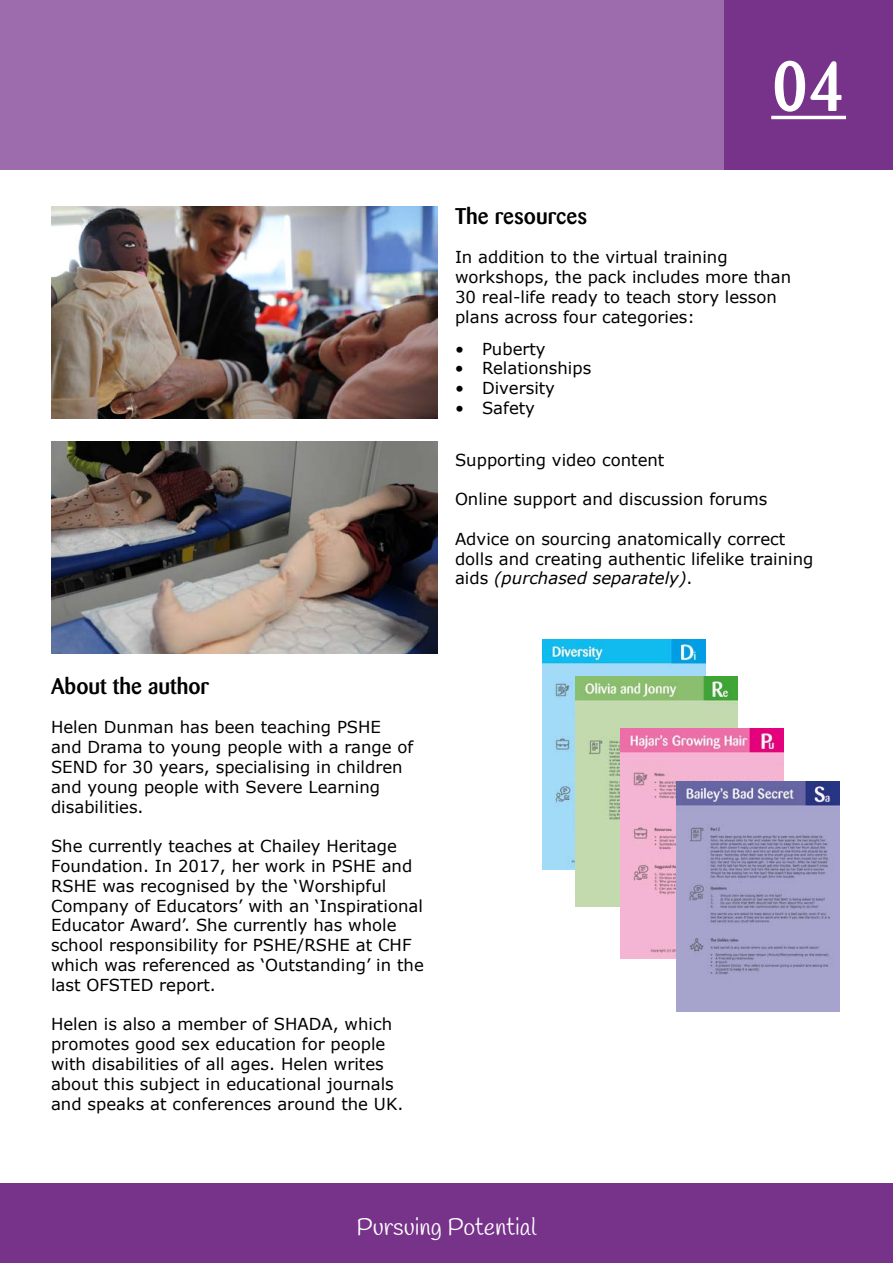
<style>
.page{position:relative;width:893px;height:1263px;background:#fff}
.page>*{position:absolute;margin:0;border:0;box-sizing:border-box;transform-origin:0 0}
.t1{font:500 69px "Barmeno";color:#fff}
.t2{font:24px "Handlee";color:#fff}
.t3{font:500 22.5px "Barmeno";color:#000}
.t4{font:16.5px/19.8px "Verdana";color:#000}
.s1{font-style:italic}
</style>
<div class="page">
<div style="left:0;top:0;width:893px;height:169px;background:#9c6cac"></div>
<div style="left:724px;top:0;width:169px;height:169px;background:#77328a"></div>
<hr style="left:771px;top:116px;width:75px;height:3px;background:#fff">
<img style="left:51px;top:206px;width:387px;height:212px">
<img style="left:51px;top:441px;width:387px;height:212px">
<img style="left:543px;top:639px;width:162px;height:230px">
<img style="left:575px;top:677px;width:163px;height:229px">
<img style="left:621px;top:729px;width:162px;height:229px">
<img style="left:677px;top:782px;width:162px;height:229px">
<div style="left:0;top:1184px;width:893px;height:79px;background:#77328a"></div>
<h1 class="t1" style="left:771px;top:46px;width:76px">04</h1>
<h3 class="t3" style="left:455px;top:203px;width:134px">The resources</h3>
<p class="t4" style="left:455px;top:247px;width:338px">In addition to the virtual training workshops, the pack includes more than 30 real-life ready to teach story lesson plans across four categories:</p>
<p class="t4" style="left:455px;top:339px;width:92px">• Puberty</p>
<p class="t4" style="left:455px;top:359px;width:138px">• Relationships</p>
<p class="t4" style="left:455px;top:378px;width:102px">• Diversity</p>
<p class="t4" style="left:455px;top:398px;width:82px">• Safety</p>
<p class="t4" style="left:455px;top:450px;width:211px">Supporting video content</p>
<p class="t4" style="left:455px;top:489px;width:314px">Online support and discussion forums</p>
<p class="t4" style="left:455px;top:529px;width:360px">Advice on sourcing anatomically correct dolls and creating authentic lifelike training aids <span class="s1">(purchased separately)</span>.</p>
<h3 class="t3" style="left:51px;top:673px;width:160px">About the author</h3>
<p class="t4" style="left:51px;top:718px;width:364px">Helen Dunman has been teaching PSHE and Drama to young people with a range of SEND for 30 years, specialising in children and young people with Severe Learning disabilities.</p>
<p class="t4" style="left:51px;top:836px;width:374px">She currently teaches at Chailey Heritage Foundation. In 2017, her work in PSHE and RSHE was recognised by the ‘Worshipful Company of Educators’ with an ‘Inspirational Educator Award’. She currently has whole school responsibility for PSHE/RSHE at CHF which was referenced as ‘Outstanding’ in the last OFSTED report.</p>
<p class="t4" style="left:51px;top:1015px;width:354px">Helen is also a member of SHADA, which promotes good sex education for people with disabilities of all ages. Helen writes about this subject in educational journals and speaks at conferences around the UK.</p>
<h2 class="t2" style="left:357px;top:1212px;width:181px">Pursuing Potential</h2>
</div>
